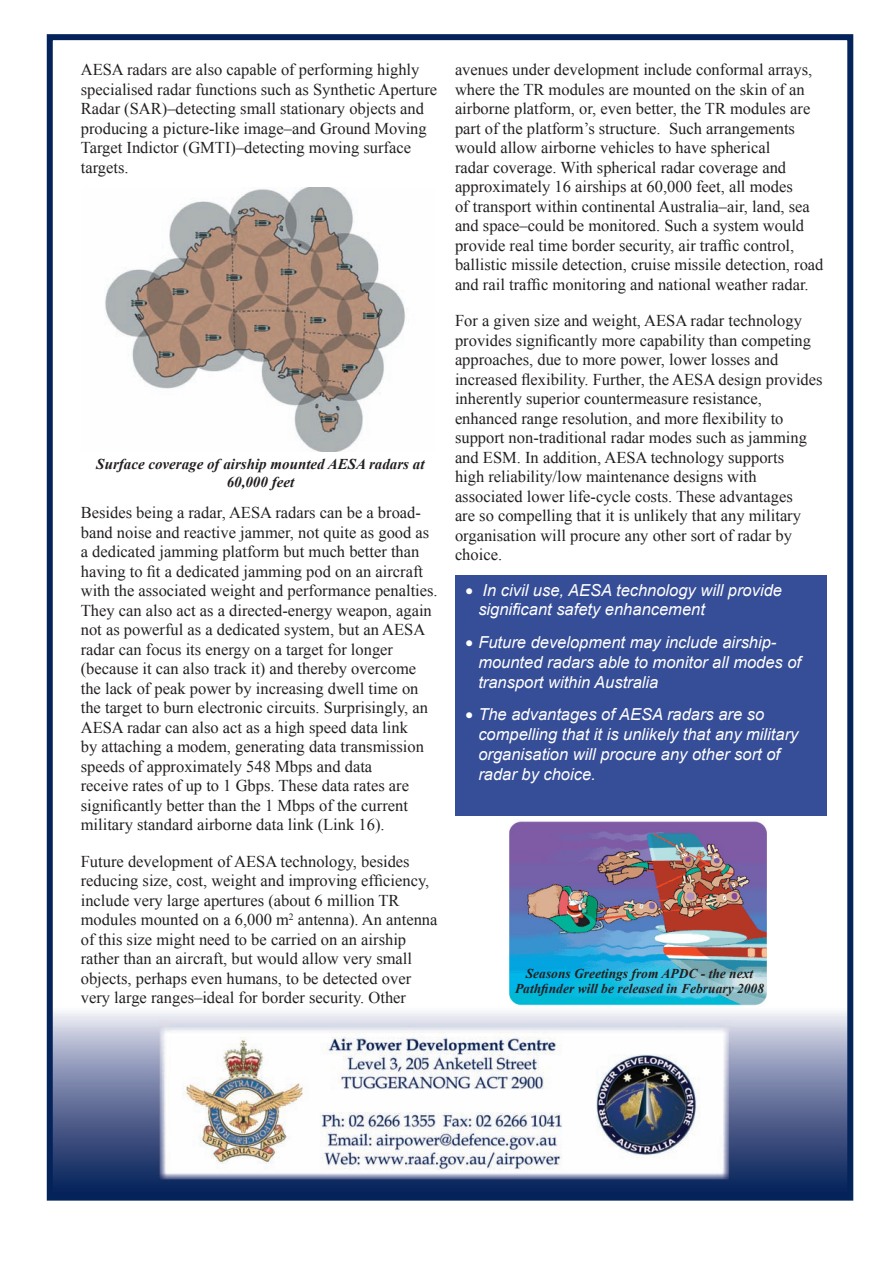
<style>
.page{position:relative;width:893px;height:1263px;background:#fff}
.page>*{position:absolute;margin:0;border:0;box-sizing:border-box;transform-origin:0 0}
.t1{font:16.5px/19.5px "Times New Roman";color:#231f20}
.t2{font:italic 16.5px/19.8px "Arial";color:#fff}
.t3{font:italic 700 15px/18px "Times New Roman";color:#231f20;text-align:center}
.t4{font:italic 700 13.5px/15px "Times New Roman";color:#231f20;text-align:center}
</style>
<div class="page">
<svg style="left:54px;top:1011px;width:792px;height:182px"></svg>
<div style="left:47px;top:34px;width:806px;height:1166px;border:6px solid #04235a"></div>
<img style="left:159px;top:1020px;width:571px;height:159px">
<div style="left:455px;top:575px;width:371px;height:240px;background:#364d97"></div>
<img style="left:105px;top:187px;width:300px;height:265px">
<img style="left:509px;top:821px;width:257px;height:185px">
<p class="t1" style="left:81px;top:60px;width:358px">AESA radars are also capable of performing highly specialised radar functions such as Synthetic Aperture Radar (SAR)–detecting small stationary objects and producing a picture-like image–and Ground Moving Target Indictor (GMTI)–detecting moving surface targets.</p>
<p class="t3" style="left:96px;top:455px;width:330px">Surface coverage of airship mounted AESA radars at<br>60,000 feet</p>
<p class="t1" style="left:81px;top:503px;width:358px">Besides being a radar, AESA radars can be a broad&shy;band noise and reactive jammer, not quite as good as a dedicated jamming platform but much better than having to fit a dedicated jamming pod on an aircraft with the associated weight and performance penalties.<br>They can also act as a directed-energy weapon, again not as powerful as a dedicated system, but an AESA radar can focus its energy on a target for longer (because it can also track it) and thereby overcome the lack of peak power by increasing dwell time on the target to burn electronic circuits. Surprisingly, an AESA radar can also act as a high speed data link<br>by attaching a modem, generating data transmission speeds of approximately 548 Mbps and data<br>receive rates of up to 1 Gbps. These data rates are significantly better than the 1 Mbps of the current military standard airborne data link (Link 16).</p>
<p class="t1" style="left:81px;top:851px;width:358px">Future development of AESA technology, besides reducing size, cost, weight and improving efficiency, include very large apertures (about 6 million TR modules mounted on a 6,000 m<sup>2</sup> antenna). An antenna of this size might need to be carried on an airship rather than an aircraft, but would allow very small objects, perhaps even humans, to be detected over very large ranges–ideal for border security. Other</p>
<p class="t1" style="left:455px;top:60px;width:370px">avenues under development include conformal arrays, where the TR modules are mounted on the skin of an airborne platform, or, even better, the TR modules are part of the platform’s structure. Such arrangements would allow airborne vehicles to have spherical<br>radar coverage. With spherical radar coverage and approximately 16 airships at 60,000 feet, all modes<br>of transport within continental Australia–air, land, sea and space–could be monitored. Such a system would provide real time border security, air traffic control, ballistic missile detection, cruise missile detection, road and rail traffic monitoring and national weather radar.</p>
<p class="t1" style="left:455px;top:311px;width:369px">For a given size and weight, AESA radar technology provides significantly more capability than competing approaches, due to more power, lower losses and increased flexibility. Further, the AESA design provides inherently superior countermeasure resistance, enhanced range resolution, and more flexibility to support non-traditional radar modes such as jamming and ESM. In addition, AESA technology supports<br>high reliability/low maintenance designs with associated lower life-cycle costs. These advantages<br>are so compelling that it is unlikely that any military organisation will procure any other sort of radar by choice.</p>
<p class="t2" style="left:478px;top:580px;width:305px;text-indent:-13px">• In civil use, AESA technology will provide significant safety enhancement</p>
<p class="t2" style="left:478px;top:632px;width:324px;text-indent:-13px">• Future development may include airship&shy;mounted radars able to monitor all modes of transport within Australia</p>
<p class="t2" style="left:478px;top:705px;width:322px;text-indent:-13px">• The advantages of AESA radars are so compelling that it is unlikely that any military organisation will procure any other sort of radar by choice.</p>
<p class="t4" style="left:515px;top:965px;width:251px">Seasons Greetings from APDC - the next<br>Pathfinder will be released in February 2008</p>
</div>
